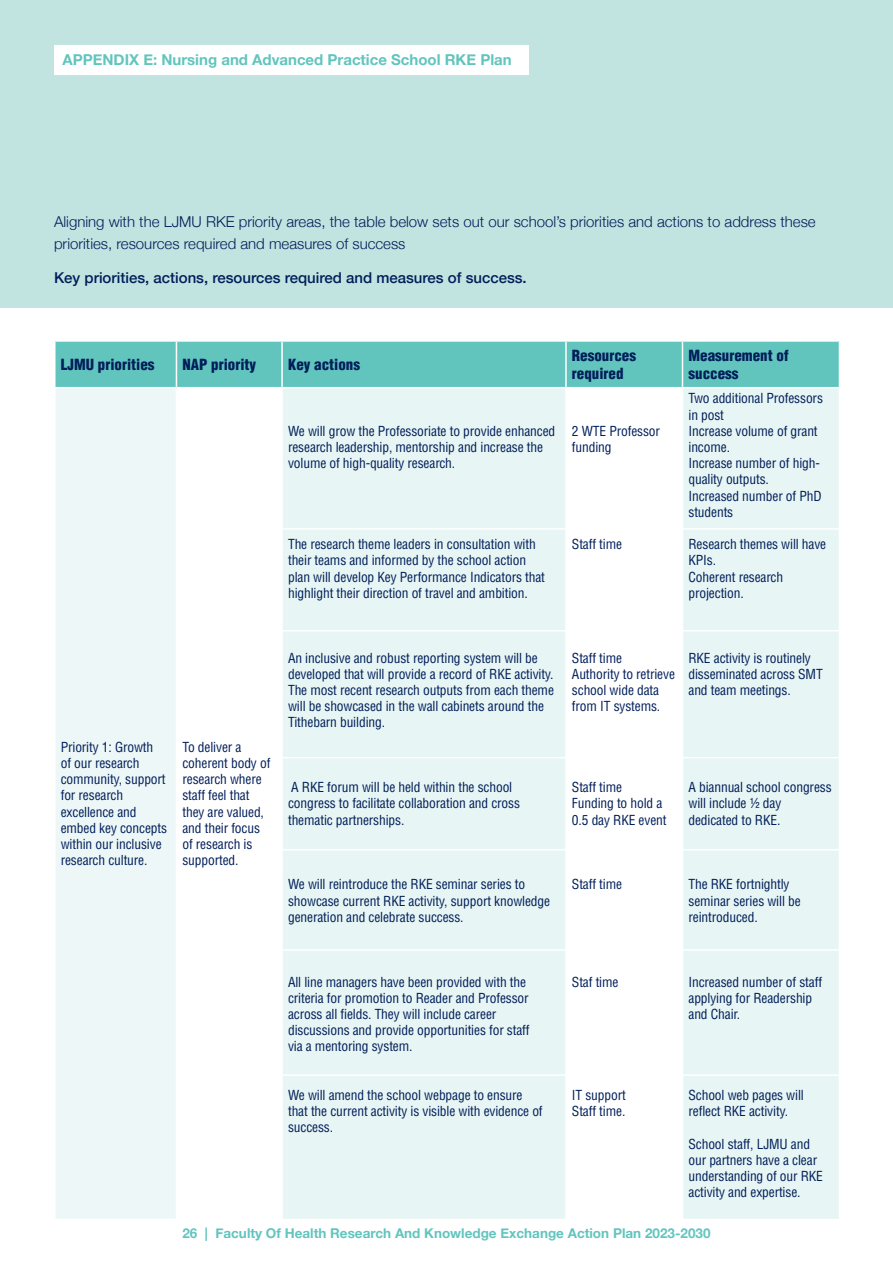
<style>
.page{position:relative;width:893px;height:1263px;background:#fff}
.page>*{position:absolute;margin:0;border:0;box-sizing:border-box;transform-origin:0 0}
.t1{font:300 15px/21.8px "Helvetica Neue";color:#001e59}
.t2{font:900 condensed 15px/18px "Helvetica LT Std";color:#001e59}
.t3{font:500 15px "Helvetica Neue";color:#001e59}
.t4{font:700 15px "Helvetica Neue";color:#61c5be}
.t5{font:condensed 13.5px/16.2px "Helvetica LT Std";letter-spacing:-.01em;color:#001e59}
.t6{font:700 13.5px "Helvetica Neue";color:#61c5be}
</style>
<div class="page">
<div style="left:0;top:0;width:893px;height:308px;background:#c2e4e1"></div>
<div style="left:54px;top:45px;width:475px;height:30px;background:#fff"></div>
<div style="left:55px;top:341px;width:121px;height:47px;background:#61c5be"></div>
<div style="left:176px;top:341px;width:106px;height:47px;background:#61c5be"></div>
<div style="left:282px;top:341px;width:284px;height:47px;background:#61c5be"></div>
<div style="left:566px;top:341px;width:116px;height:47px;background:#61c5be"></div>
<div style="left:682px;top:341px;width:157px;height:47px;background:#61c5be"></div>
<div style="left:55px;top:388px;width:121px;height:831px;background:#edf7f7"></div>
<div style="left:282px;top:388px;width:284px;height:831px;background:#e7f5f4"></div>
<div style="left:682px;top:388px;width:157px;height:831px;background:#e7f5f4"></div>
<hr style="left:54px;top:388px;width:2px;height:831px;background:#fff">
<hr style="left:281px;top:388px;width:2px;height:831px;background:#fff">
<hr style="left:565px;top:388px;width:2px;height:831px;background:#fff">
<hr style="left:682px;top:388px;width:1px;height:831px;background:#fff">
<hr style="left:54px;top:340px;width:122px;height:2px;background:#fff">
<hr style="left:54px;top:342px;width:2px;height:45px;background:#fff">
<hr style="left:176px;top:340px;width:106px;height:2px;background:#fff">
<hr style="left:176px;top:342px;width:1px;height:45px;background:#fff">
<hr style="left:282px;top:340px;width:284px;height:2px;background:#fff">
<hr style="left:281px;top:342px;width:2px;height:45px;background:#fff">
<hr style="left:566px;top:340px;width:116px;height:2px;background:#fff">
<hr style="left:565px;top:342px;width:2px;height:45px;background:#fff">
<hr style="left:682px;top:340px;width:158px;height:2px;background:#fff">
<hr style="left:682px;top:342px;width:1px;height:45px;background:#fff">
<hr style="left:54px;top:387px;width:122px;height:1px;background:#fff">
<hr style="left:176px;top:387px;width:106px;height:1px;background:#fff">
<hr style="left:282px;top:387px;width:284px;height:1px;background:#fff">
<hr style="left:566px;top:387px;width:116px;height:1px;background:#fff">
<hr style="left:682px;top:387px;width:158px;height:1px;background:#fff">
<hr style="left:281px;top:528px;width:558px;height:2px;background:#fff">
<hr style="left:281px;top:630px;width:558px;height:1px;background:#fff">
<hr style="left:281px;top:757px;width:558px;height:1px;background:#fff">
<hr style="left:281px;top:849px;width:558px;height:1px;background:#fff">
<hr style="left:281px;top:949px;width:558px;height:2px;background:#fff">
<hr style="left:281px;top:1074px;width:558px;height:2px;background:#fff">
<p class="t4" style="left:63px;top:48px;width:451px">APPENDIX E: Nursing and Advanced Practice School RKE Plan</p>
<p class="t1" style="left:54px;top:210px;width:763px">Aligning with the LJMU RKE priority areas, the table below sets out our school’s priorities and actions to address these priorities, resources required and measures of success</p>
<p class="t3" style="left:54px;top:266px;width:474px">Key priorities, actions, resources required and measures of success.</p>
<p class="t2" style="left:61px;top:355px;width:95px">LJMU priorities</p>
<p class="t2" style="left:182px;top:355px;width:75px">NAP priority</p>
<p class="t2" style="left:288px;top:355px;width:74px">Key actions</p>
<p class="t2" style="left:572px;top:346px;width:66px">Resources required</p>
<p class="t2" style="left:688px;top:346px;width:102px">Measurement of success</p>
<p class="t5" style="left:288px;top:423px;width:269px">We will grow the Professoriate to provide enhanced research leadership, mentorship and increase the volume of high-quality research.</p>
<p class="t5" style="left:572px;top:423px;width:90px">2 WTE Professor funding</p>
<p class="t5" style="left:288px;top:536px;width:258px">The research theme leaders in consultation with their teams and informed by the school action plan will develop Key Performance Indicators that highlight their direction of travel and ambition.</p>
<p class="t5" style="left:572px;top:536px;width:52px">Staff time</p>
<p class="t5" style="left:688px;top:390px;width:136px">Two additional Professors in post<br>Increase volume of grant income.<br>Increase number of high&shy;quality outputs.<br>Increased number of PhD students</p>
<p class="t5" style="left:688px;top:536px;width:139px">Research themes will have<br>KPIs.<br>Coherent research projection.</p>
<p class="t5" style="left:61px;top:739px;width:108px">Priority 1: Growth<br>of our research community, support for research excellence and embed key concepts within our inclusive research culture.</p>
<p class="t5" style="left:182px;top:739px;width:89px">To deliver a coherent body of research where staff feel that they are valued, and their focus of research is supported.</p>
<p class="t5" style="left:288px;top:649px;width:267px">An inclusive and robust reporting system will be developed that will provide a record of RKE activity.<br>The most recent research outputs from each theme will be showcased in the wall cabinets around the Tithebarn building.</p>
<p class="t5" style="left:288px;top:779px;width:233px">A RKE forum will be held within the school congress to facilitate collaboration and cross thematic partnerships.</p>
<p class="t5" style="left:288px;top:876px;width:264px">We will reintroduce the RKE seminar series to showcase current RKE activity, support knowledge generation and celebrate success.</p>
<p class="t5" style="left:572px;top:649px;width:105px">Staff time<br>Authority to retrieve school wide data from IT systems.</p>
<p class="t5" style="left:688px;top:649px;width:136px">RKE activity is routinely disseminated across SMT and team meetings.</p>
<p class="t5" style="left:572px;top:779px;width:92px">Staff time<br>Funding to hold a</p>
<p class="t5" style="left:572px;top:811px;width:96px">0.5 day RKE event</p>
<p class="t5" style="left:572px;top:876px;width:52px">Staff time</p>
<p class="t5" style="left:688px;top:779px;width:145px">A biannual school congress will include ½ day dedicated to RKE.</p>
<p class="t5" style="left:688px;top:876px;width:114px">The RKE fortnightly seminar series will be reintroduced.</p>
<p class="t5" style="left:288px;top:973px;width:243px">All line managers have been provided with the criteria for promotion to Reader and Professor across all fields. They will include career discussions and provide opportunities for staff via a mentoring system.</p>
<p class="t5" style="left:288px;top:1087px;width:256px">We will amend the school webpage to ensure that the current activity is visible with evidence of success.</p>
<p class="t5" style="left:572px;top:973px;width:48px">Staf time</p>
<p class="t5" style="left:572px;top:1087px;width:55px">IT support<br>Staff time.</p>
<p class="t5" style="left:688px;top:973px;width:135px">Increased number of staff applying for Readership and Chair.</p>
<p class="t5" style="left:688px;top:1087px;width:117px">School web pages will reflect RKE activity.</p>
<p class="t5" style="left:688px;top:1135px;width:136px">School staff, LJMU and our partners have a clear understanding of our RKE activity and expertise.</p>
<p class="t6" style="left:182px;top:1222px;width:530px">26 | Faculty Of Health Research And Knowledge Exchange Action Plan 2023-2030</p>
</div>
